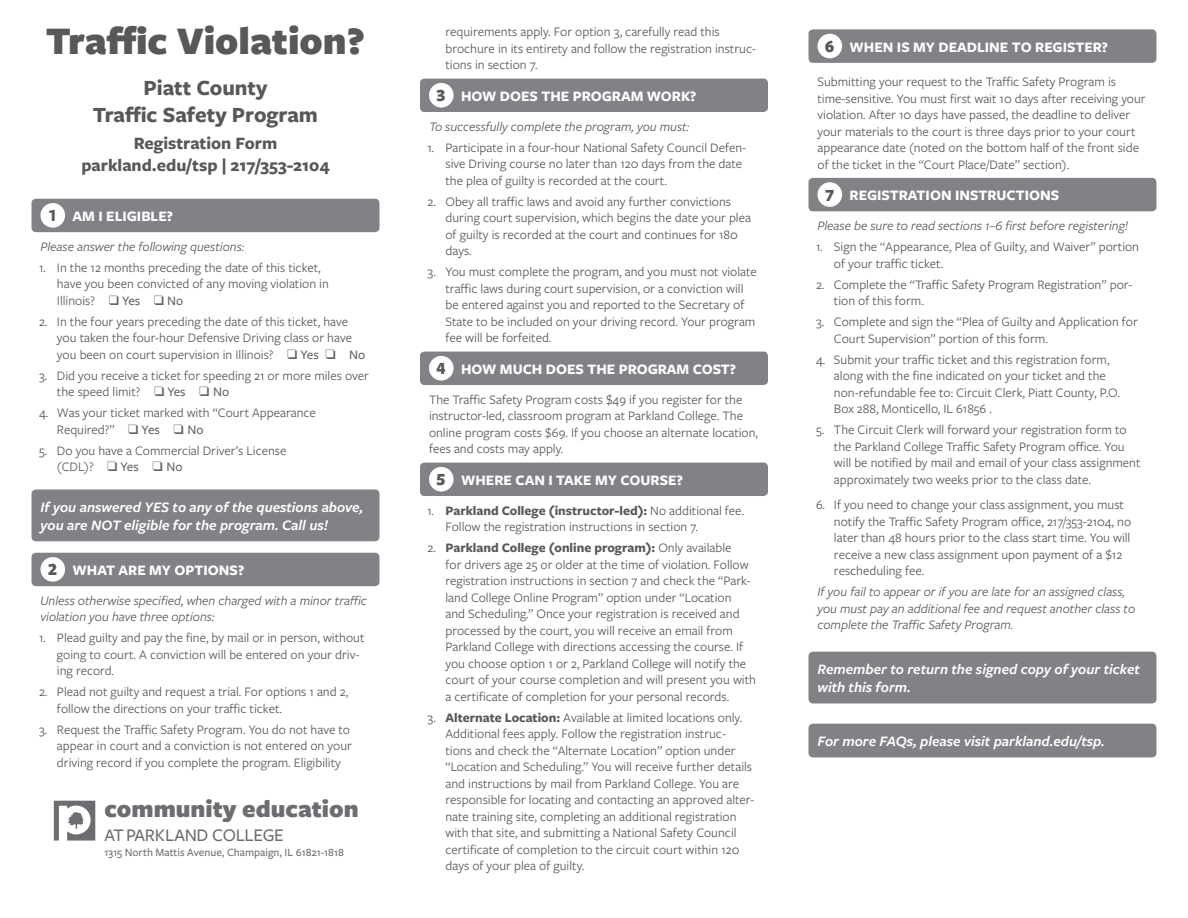
<style>
.page{position:relative;width:1188px;height:918px;background:#fff}
.page>*{position:absolute;margin:0;border:0;box-sizing:border-box;transform-origin:0 0}
.t1{font:900 40.5px "Freight Sans Pro";color:#57585a}
.t2{font:900 25.35px "Freight Sans Pro";color:#6c6d70}
.t3{font:700 22.5px/27px "Freight Sans Pro";color:#57585a;text-align:center}
.t4{font:500 18.45px "Freight Sans Pro";letter-spacing:-.015em;color:#6c6d70}
.t5{font:700 18px/22.5px "Freight Sans Pro";color:#57585a;text-align:center}
.t6{font:italic 600 15px/18px "Freight Sans Pro";color:#fff}
.t7{font:700 15px "Freight Sans Pro";color:#fff}
.t8{font:13.5px/16.5px "Freight Sans Pro";color:#57585a}
.t9{font:italic 13.5px/16.5px "Freight Sans Pro";color:#57585a}
.t10{font:500 11.55px "Freight Sans Pro";color:#6c6d70}
.s1{font-size:18px;color:#57585a}
.s2{color:#636366}
.s3{font-weight:500;color:#636366}
.s4{font-weight:900;font-size:18px;color:#57585a}
.s5{font-weight:700}
</style>
<div class="page">
<div style="left:32px;top:199px;width:348px;height:33px;background:#808285;border-radius:4px"></div>
<div style="left:32px;top:489px;width:348px;height:52px;background:#808285;border-radius:4px"></div>
<div style="left:32px;top:553px;width:348px;height:33px;background:#808285;border-radius:4px"></div>
<div style="left:41px;top:203px;width:24px;height:25px;background:#fff;border-radius:50%"></div>
<div style="left:41px;top:557px;width:24px;height:25px;background:#fff;border-radius:50%"></div>
<div style="left:420px;top:79px;width:348px;height:33px;background:#808285;border-radius:4px"></div>
<div style="left:420px;top:352px;width:348px;height:33px;background:#808285;border-radius:4px"></div>
<div style="left:420px;top:463px;width:348px;height:33px;background:#808285;border-radius:4px"></div>
<div style="left:429px;top:83px;width:25px;height:25px;background:#fff;border-radius:50%"></div>
<div style="left:429px;top:356px;width:25px;height:25px;background:#fff;border-radius:50%"></div>
<div style="left:429px;top:467px;width:25px;height:25px;background:#fff;border-radius:50%"></div>
<div style="left:808px;top:29px;width:348px;height:34px;background:#808285;border-radius:4px"></div>
<div style="left:808px;top:178px;width:348px;height:33px;background:#808285;border-radius:4px"></div>
<div style="left:808px;top:652px;width:348px;height:51px;background:#808285;border-radius:4px"></div>
<div style="left:808px;top:724px;width:348px;height:33px;background:#808285;border-radius:4px"></div>
<div style="left:818px;top:34px;width:24px;height:24px;background:#fff;border-radius:50%"></div>
<div style="left:818px;top:182px;width:24px;height:25px;background:#fff;border-radius:50%"></div>
<svg style="left:54px;top:801px;width:41px;height:40px"></svg>
<h1 class="t1" style="left:46px;top:13px;width:321px">Traffic Violation?</h1>
<h3 class="t3" style="left:93px;top:73px;width:227px">Piatt County<br>Traffic Safety Program</h3>
<h3 class="t5" style="left:81px;top:131px;width:250px">Registration Form parkland.edu/tsp | 217/353-2104</h3>
<p class="t7" style="left:48px;top:206px;width:127px"><span class="s1">1</span> AM I ELIGIBLE?</p>
<p class="t9" style="left:40px;top:238px;width:205px">Please answer the following questions:</p>
<p class="t8" style="left:57px;top:259px;width:273px;text-indent:-18px">1. In the 12 months preceding the date of this ticket, have you been convicted of any moving violation in<br>Illinois? <span class="s2">❑</span> <span class="s3">Yes</span> <span class="s2">❑</span> <span class="s3">No</span></p>
<p class="t8" style="left:57px;top:313px;width:310px;text-indent:-18px">2. In the four years preceding the date of this ticket, have you taken the four-hour Defensive Driving class or have you been on court supervision in Illinois? <span class="s2">❑</span> <span class="s3">Yes</span> <span class="s2">❑</span> <span class="s3">No</span></p>
<p class="t8" style="left:57px;top:367px;width:313px;text-indent:-18px">3. Did you receive a ticket for speeding 21 or more miles over the speed limit? <span class="s2">❑</span> <span class="s3">Yes</span> <span class="s2">❑</span> <span class="s3">No</span></p>
<p class="t8" style="left:57px;top:404px;width:260px;text-indent:-18px">4. Was your ticket marked with “Court Appearance<br>Required?” <span class="s2">❑</span> <span class="s3">Yes</span> <span class="s2">❑</span> <span class="s3">No</span></p>
<p class="t8" style="left:57px;top:442px;width:231px;text-indent:-18px">5. Do you have a Commercial Driver’s License (CDL)? <span class="s2">❑</span> <span class="s3">Yes</span> <span class="s2">❑</span> <span class="s3">No</span></p>
<p class="t6" style="left:40px;top:498px;width:324px">If you answered YES to any of the questions above, you are NOT eligible for the program. Call us!</p>
<p class="t7" style="left:48px;top:560px;width:198px"><span class="s4">2</span> WHAT ARE MY OPTIONS?</p>
<p class="t9" style="left:40px;top:592px;width:328px">Unless otherwise specified, when charged with a minor traffic violation you have three options:</p>
<p class="t8" style="left:57px;top:629px;width:309px;text-indent:-18px">1. Plead guilty and pay the fine, by mail or in person, without going to court. A conviction will be entered on your driv&shy;ing record.</p>
<p class="t8" style="left:57px;top:683px;width:293px;text-indent:-18px">2. Plead not guilty and request a trial. For options 1 and 2, follow the directions on your traffic ticket.</p>
<p class="t8" style="left:57px;top:721px;width:296px;text-indent:-18px">3. Request the Traffic Safety Program. You do not have to appear in court and a conviction is not entered on your driving record if you complete the program. Eligibility</p>
<h2 class="t2" style="left:104px;top:791px;width:256px">community education</h2>
<h3 class="t4" style="left:105px;top:822px;width:181px">ATPARKLAND COLLEGE</h3>
<p class="t10" style="left:104px;top:844px;width:241px">1315 North Mattis Avenue, Champaign, IL 61821-1818</p>
<p class="t8" style="left:446px;top:23px;width:312px">requirements apply. For option 3, carefully read this brochure in its entirety and follow the registration instruc&shy;tions in section 7.</p>
<p class="t7" style="left:436px;top:86px;width:262px"><span class="s4">3</span> HOW DOES THE PROGRAM WORK?</p>
<p class="t9" style="left:429px;top:118px;width:262px">To successfully complete the program, you must:</p>
<p class="t8" style="left:445px;top:139px;width:302px;text-indent:-18px">1. Participate in a four-hour National Safety Council Defen&shy;sive Driving course no later than 120 days from the date the plea of guilty is recorded at the court.</p>
<p class="t8" style="left:445px;top:193px;width:307px;text-indent:-18px">2. Obey all traffic laws and avoid any further convictions during court supervision, which begins the date your plea of guilty is recorded at the court and continues for 180 days.</p>
<p class="t8" style="left:445px;top:263px;width:313px;text-indent:-18px">3. You must complete the program, and you must not violate traffic laws during court supervision, or a conviction will be entered against you and reported to the Secretary of State to be included on your driving record. Your program fee will be forfeited.</p>
<p class="t7" style="left:436px;top:359px;width:301px"><span class="s4">4</span> HOW MUCH DOES THE PROGRAM COST?</p>
<p class="t8" style="left:429px;top:391px;width:331px">The Traffic Safety Program costs $49 if you register for the instructor-led, classroom program at Parkland College. The online program costs $69. If you choose an alternate location, fees and costs may apply.</p>
<p class="t7" style="left:436px;top:470px;width:248px"><span class="s4">5</span> WHERE CAN I TAKE MY COURSE?</p>
<p class="t8" style="left:445px;top:502px;width:300px;text-indent:-18px">1. <span class="s5">Parkland College (instructor-led):</span> No additional fee.<br>Follow the registration instructions in section 7.</p>
<p class="t8" style="left:445px;top:539px;width:312px;text-indent:-18px">2. <span class="s5">Parkland College (online program):</span> Only available<br>for drivers age 25 or older at the time of violation. Follow registration instructions in section 7 and check the “Park&shy;land College Online Program” option under “Location<br>and Scheduling.” Once your registration is received and processed by the court, you will receive an email from Parkland College with directions accessing the course. If you choose option 1 or 2, Parkland College will notify the court of your course completion and will present you with a certificate of completion for your personal records.</p>
<p class="t8" style="left:445px;top:709px;width:310px;text-indent:-18px">3. <span class="s5">Alternate Location:</span> Available at limited locations only.<br>Additional fees apply. Follow the registration instruc&shy;tions and check the “Alternate Location” option under “Location and Scheduling.” You will receive further details and instructions by mail from Parkland College. You are responsible for locating and contacting an approved alter&shy;nate training site, completing an additional registration with that site, and submitting a National Safety Council certificate of completion to the circuit court within 120 days of your plea of guilty.</p>
<p class="t7" style="left:825px;top:36px;width:285px"><span class="s4">6</span> WHEN IS MY DEADLINE TO REGISTER?</p>
<p class="t8" style="left:818px;top:73px;width:330px">Submitting your request to the Traffic Safety Program is time-sensitive. You must first wait 10 days after receiving your violation. After 10 days have passed, the deadline to deliver your materials to the court is three days prior to your court appearance date (noted on the bottom half of the front side of the ticket in the “Court Place/Date” section).</p>
<p class="t7" style="left:825px;top:185px;width:236px"><span class="s4">7</span> REGISTRATION INSTRUCTIONS</p>
<p class="t9" style="left:818px;top:217px;width:312px">Please be sure to read sections 1–6 first before registering!</p>
<p class="t8" style="left:834px;top:238px;width:307px;text-indent:-18px">1. Sign the “Appearance, Plea of Guilty, and Waiver” portion of your traffic ticket.</p>
<p class="t8" style="left:834px;top:275px;width:300px;text-indent:-18px">2. Complete the “Traffic Safety Program Registration” por&shy;tion of this form.</p>
<p class="t8" style="left:834px;top:313px;width:305px;text-indent:-18px">3. Complete and sign the “Plea of Guilty and Application for<br>Court Supervision” portion of this form.</p>
<p class="t8" style="left:834px;top:350px;width:287px;text-indent:-18px">4. Submit your traffic ticket and this registration form, along with the fine indicated on your ticket and the non-refundable fee to: Circuit Clerk, Piatt County, P.O.<br>Box 288, Monticello, IL 61856 .</p>
<p class="t8" style="left:834px;top:421px;width:308px;text-indent:-18px">5. The Circuit Clerk will forward your registration form to the Parkland College Traffic Safety Program office. You will be notified by mail and email of your class assignment approximately two weeks prior to the class date.</p>
<p class="t8" style="left:834px;top:496px;width:299px;text-indent:-18px">6. If you need to change your class assignment, you must notify the Traffic Safety Program office, 217/353-2104, no later than 48 hours prior to the class start time. You will receive a new class assignment upon payment of a $12 rescheduling fee.</p>
<p class="t9" style="left:818px;top:583px;width:319px">If you fail to appear or if you are late for an assigned class, you must pay an additional fee and request another class to complete the Traffic Safety Program.</p>
<p class="t6" style="left:818px;top:660px;width:324px">Remember to return the signed copy of your ticket with this form.</p>
<p class="t6" style="left:818px;top:732px;width:289px">For more FAQs, please visit parkland.edu/tsp.</p>
</div>
